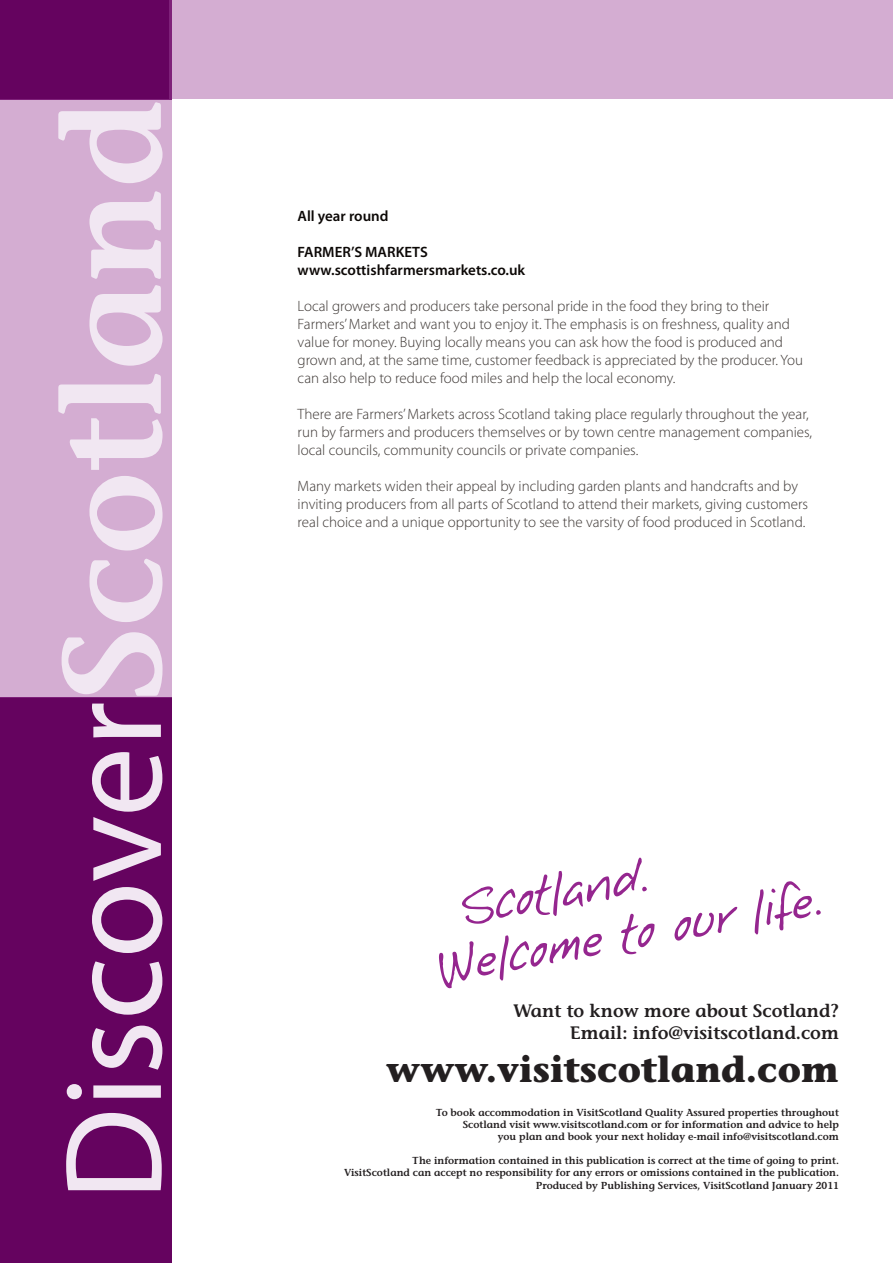
<style>
.page{position:relative;width:893px;height:1263px;background:#fff}
.page>*{position:absolute;margin:0;border:0;box-sizing:border-box;transform-origin:0 0}
.t1{font:139.5px "Myriad Pro";color:#f1e7f2}
.t2{font:45px "Angus";color:#95268f}
.t3{font:700 36px "Stone Informal LT";color:#231f20}
.t4{font:600 18px "Stone Informal LT";color:#231f20}
.t5{font:300 15px/18px "Myriad Pro";color:#3b3532}
.t6{font:600 15px "Myriad Pro";color:#0c0806}
.t7{font:600 10.2px "Stone Informal LT";color:#231f20}
.s1{font-family:"Stone Informal LT";font-weight:600}
</style>
<div class="page">
<div style="left:0;top:697px;width:171px;height:566px;background:#65035f"></div>
<div style="left:0;top:0;width:171px;height:99px;background:#65035f"></div>
<div style="left:169px;top:0;width:724px;height:99px;background:#d4add2"></div>
<div style="left:0;top:99px;width:171px;height:598px;background:#d4add2"></div>
<h1 class="t1" style="left:28px;top:1201px;width:1101px;rotate:-90deg">Discover<span class="s1">Scotland</span></h1>
<p class="t6" style="left:298px;top:206px;width:92px">All year round</p>
<p class="t6" style="left:298px;top:242px;width:132px">FARMER’S MARKETS</p>
<p class="t6" style="left:298px;top:260px;width:229px">www.scottishfarmersmarkets.co.uk</p>
<p class="t5" style="left:298px;top:296px;width:473px">Local growers and producers take personal pride in the food they bring to their</p>
<p class="t5" style="left:298px;top:314px;width:507px">Farmers’ Market and want you to enjoy it. The emphasis is on freshness, quality and value for money. Buying locally means you can ask how the food is produced and grown and, at the same time, customer feedback is appreciated by the producer. You can also help to reduce food miles and help the local economy.</p>
<p class="t5" style="left:298px;top:404px;width:516px">There are Farmers’ Markets across Scotland taking place regularly throughout the year, run by farmers and producers themselves or by town centre management companies, local councils, community councils or private companies.</p>
<p class="t5" style="left:298px;top:476px;width:512px">Many markets widen their appeal by including garden plants and handcrafts and by inviting producers from all parts of Scotland to attend their markets, giving customers real choice and a unique opportunity to see the varsity of food produced in Scotland.</p>
<p class="t2" style="left:458px;top:882px;width:190px;rotate:-10deg">Scotland.</p>
<p class="t2" style="left:432px;top:941px;width:393px;rotate:-10deg">Welcome to our life.</p>
<p class="t4" style="left:513px;top:1000px;width:327px">Want to know more about Scotland?</p>
<p class="t4" style="left:570px;top:1022px;width:270px">Email: info@visitscotland.com</p>
<p class="t3" style="left:386px;top:1047px;width:454px">www.visitscotland.com</p>
<p class="t7" style="left:436px;top:1106px;width:405px">To book accommodation in VisitScotland Quality Assured properties throughout</p>
<p class="t7" style="left:463px;top:1118px;width:378px">Scotland visit www.visitscotland.com or for information and advice to help</p>
<p class="t7" style="left:498px;top:1130px;width:343px">you plan and book your next holiday e-mail info@visitscotland.com</p>
<p class="t7" style="left:412px;top:1154px;width:428px">The information contained in this publication is correct at the time of going to print.</p>
<p class="t7" style="left:344px;top:1167px;width:496px">VisitScotland can accept no responsibility for any errors or omissions contained in the publication.</p>
<p class="t7" style="left:536px;top:1179px;width:305px">Produced by Publishing Services, VisitScotland January 2011</p>
</div>
